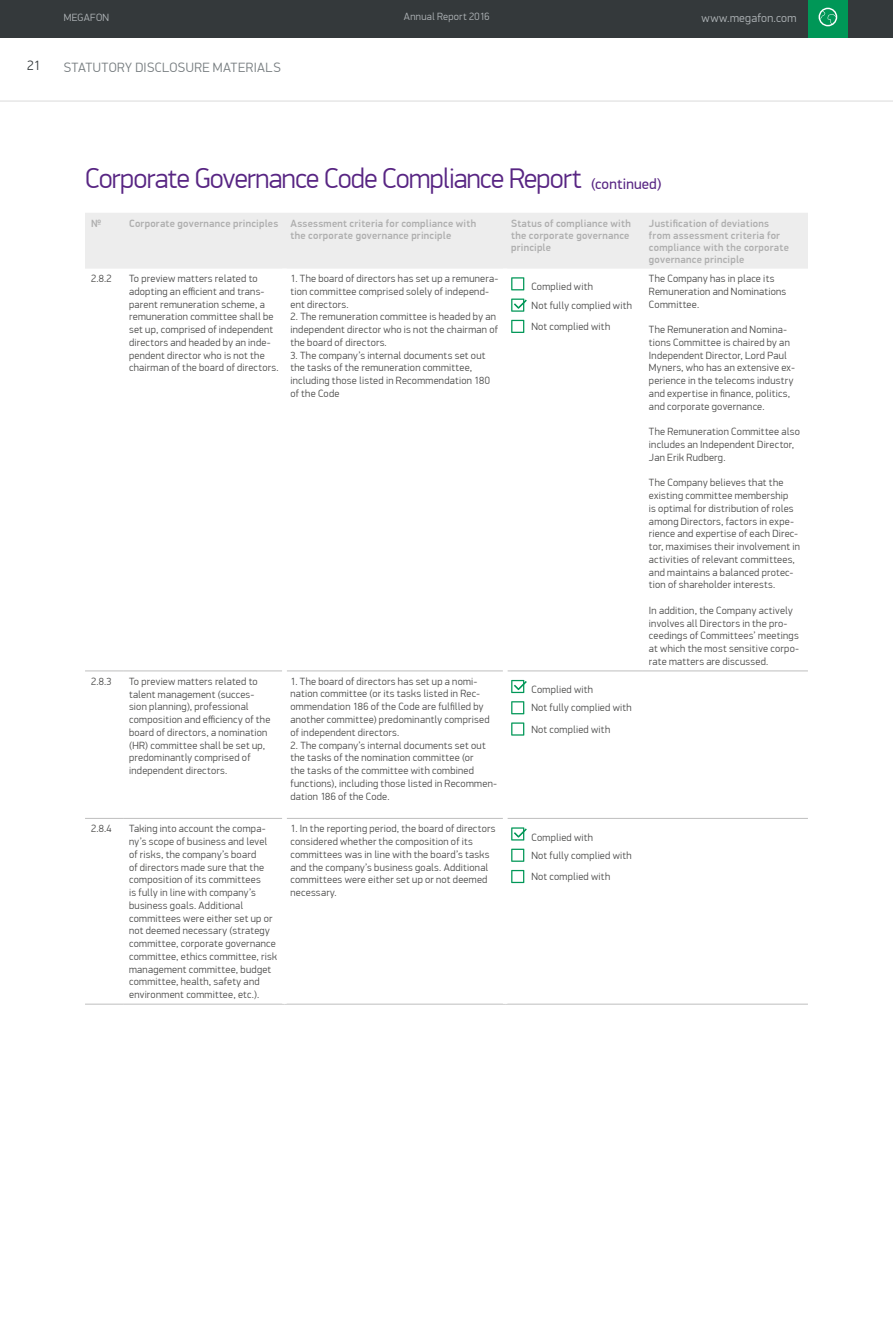
<style>
.page{position:relative;width:893px;height:1319px;background:#fff}
.page>*{position:absolute;margin:0;border:0;box-sizing:border-box;transform-origin:0 0}
.t1{font:300 28.5px "PF Din Display Pro";letter-spacing:-.03em;color:#582583}
.t2{font:300 13.5px "PF Din Display Pro";letter-spacing:.03em;color:#767c7f}
.t3{font:300 13.5px "PF Din Display Pro";color:#34393b}
.t4{font:300 12px "PF Din Display Pro";letter-spacing:.025em;color:#b2b7ba}
.t5{font:300 10.5px/12.8px "PF Din Display Pro";letter-spacing:.025em;color:#4a4a49}
.t6{font:500 10.5px/12px "PF Din Display Pro";letter-spacing:.025em;color:#adadad}
.t7{font:300 10.5px "PF Din Display Pro";letter-spacing:.025em;color:#b2b7ba}
.s1{font-weight:400;font-size:15px}
</style>
<div class="page">
<div style="left:0;top:0;width:893px;height:38px;background:#34393b"></div>
<hr style="left:0;top:101px;width:893px;height:1px;background:#dadada">
<div style="left:808px;top:0;width:39px;height:38px;background:#009757"></div>
<svg style="left:819px;top:8px;width:18px;height:18px"></svg>
<div style="left:85px;top:213px;width:723px;height:55px;background:#ededed"></div>
<hr style="left:85px;top:670px;width:38px;height:1px;background:#bebebe">
<hr style="left:123px;top:670px;width:159px;height:1px;background:#bebebe">
<hr style="left:287px;top:670px;width:216px;height:1px;background:#bebebe">
<hr style="left:507px;top:670px;width:136px;height:1px;background:#bebebe">
<hr style="left:643px;top:670px;width:165px;height:1px;background:#bebebe">
<hr style="left:85px;top:817px;width:38px;height:1px;background:#bebebe">
<hr style="left:123px;top:817px;width:159px;height:1px;background:#bebebe">
<hr style="left:287px;top:817px;width:216px;height:1px;background:#bebebe">
<hr style="left:507px;top:817px;width:136px;height:1px;background:#bebebe">
<hr style="left:643px;top:817px;width:165px;height:1px;background:#bebebe">
<hr style="left:85px;top:1003px;width:38px;height:1px;background:#bebebe">
<hr style="left:123px;top:1003px;width:161px;height:1px;background:#bebebe">
<hr style="left:284px;top:1003px;width:221px;height:1px;background:#bebebe">
<hr style="left:505px;top:1003px;width:138px;height:1px;background:#bebebe">
<hr style="left:643px;top:1003px;width:165px;height:1px;background:#bebebe">
<svg style="left:511px;top:277px;width:13px;height:13px"></svg>
<svg style="left:511px;top:298px;width:16px;height:14px"></svg>
<svg style="left:511px;top:320px;width:13px;height:13px"></svg>
<svg style="left:511px;top:679px;width:16px;height:14px"></svg>
<svg style="left:511px;top:701px;width:13px;height:13px"></svg>
<svg style="left:511px;top:722px;width:13px;height:13px"></svg>
<svg style="left:511px;top:827px;width:16px;height:13px"></svg>
<svg style="left:511px;top:848px;width:13px;height:13px"></svg>
<svg style="left:511px;top:869px;width:13px;height:14px"></svg>
<p class="t3" style="left:27px;top:58px;width:14px">21</p>
<p class="t7" style="left:64px;top:12px;width:47px">MEGAFON</p>
<p class="t7" style="left:404px;top:11px;width:87px">Annual Report 2016</p>
<p class="t4" style="left:702px;top:11px;width:96px">www.megafon.com</p>
<p class="t2" style="left:64px;top:59px;width:218px">STATUTORY DISCLOSURE MATERIALS</p>
<h1 class="t1" style="left:85px;top:162px;width:578px">Corporate Governance Code Compliance Report <span class="s1">(continued)</span></h1>
<p class="t6" style="left:91px;top:217px;width:11px">№</p>
<p class="t6" style="left:290px;top:217px;width:187px;text-indent:-161px">Corporate governance principles Assessment criteria for compliance with the corporate governance principle</p>
<p class="t6" style="left:511px;top:217px;width:121px">Status of compliance with the corporate governance principle</p>
<p class="t6" style="left:649px;top:217px;width:141px">Justification of deviations from assessment criteria for compliance with the corporate governance principle</p>
<p class="t5" style="left:91px;top:272px;width:22px">2.8.2</p>
<p class="t5" style="left:129px;top:272px;width:151px">To preview matters related to adopting an efficient and trans&shy;parent remuneration scheme, a remuneration committee shall be set up, comprised of independent directors and headed by an inde&shy;pendent director who is not the chairman of the board of directors.</p>
<p class="t5" style="left:290px;top:272px;width:209px">1. The board of directors has set up a remunera&shy;tion committee comprised solely of independ&shy;ent directors.</p>
<p class="t5" style="left:649px;top:272px;width:139px">The Company has in place its<br>Remuneration and Nominations<br>Committee.</p>
<p class="t5" style="left:649px;top:323px;width:148px">The Remuneration and Nomina&shy;tions Committee is chaired by an<br>Independent Director, Lord Paul<br>Myners, who has an extensive ex&shy;perience in the telecoms industry and expertise in finance, politics, and corporate governance.</p>
<p class="t5" style="left:649px;top:425px;width:152px">The Remuneration Committee also includes an Independent Director,<br>Jan Erik Rudberg.</p>
<p class="t5" style="left:649px;top:476px;width:152px">The Company believes that the existing committee membership<br>is optimal for distribution of roles among Directors, factors in expe&shy;rience and expertise of each Direc&shy;tor, maximises their involvement in activities of relevant committees, and maintains a balanced protec&shy;tion of shareholder interests.</p>
<p class="t5" style="left:649px;top:604px;width:152px">In addition, the Company actively involves all Directors in the pro&shy;ceedings of Committees’ meetings at which the most sensitive corpo&shy;rate matters are discussed.</p>
<p class="t5" style="left:531px;top:278px;width:102px;line-height:18.3px">Complied with<br>Not fully complied with</p>
<p class="t5" style="left:531px;top:320px;width:80px">Not complied with</p>
<p class="t5" style="left:290px;top:310px;width:209px">2. The remuneration committee is headed by an independent director who is not the chairman of the board of directors.</p>
<p class="t5" style="left:290px;top:349px;width:201px">3. The company’s internal documents set out the tasks of the remuneration committee, including those listed in Recommendation 180 of the Code</p>
<p class="t5" style="left:91px;top:674px;width:22px">2.8.3</p>
<p class="t5" style="left:129px;top:674px;width:143px">To preview matters related to talent management (succes&shy;sion planning), professional composition and efficiency of the board of directors, a nomination (HR) committee shall be set up, predominantly comprised of independent directors.</p>
<p class="t5" style="left:290px;top:674px;width:201px">1. The board of directors has set up a nomi&shy;nation committee (or its tasks listed in Rec&shy;ommendation 186 of the Code are fulfilled by another committee) predominantly comprised of independent directors.</p>
<p class="t5" style="left:290px;top:738px;width:208px">2. The company’s internal documents set out the tasks of the nomination committee (or<br>the tasks of the committee with combined functions), including those listed in Recommen&shy;dation 186 of the Code.</p>
<p class="t5" style="left:531px;top:680px;width:102px;line-height:18.3px">Complied with<br>Not fully complied with</p>
<p class="t5" style="left:531px;top:722px;width:80px">Not complied with</p>
<p class="t5" style="left:91px;top:822px;width:22px">2.8.4</p>
<p class="t5" style="left:129px;top:822px;width:150px">Taking into account the compa&shy;ny’s scope of business and level of risks, the company’s board<br>of directors made sure that the composition of its committees<br>is fully in line with company’s business goals. Additional committees were either set up or not deemed necessary (strategy committee, corporate governance committee, ethics committee, risk management committee, budget committee, health, safety and environment committee, etc.).</p>
<p class="t5" style="left:290px;top:822px;width:206px">1. In the reporting period, the board of directors considered whether the composition of its committees was in line with the board’s tasks and the company’s business goals. Additional committees were either set up or not deemed necessary.</p>
<p class="t5" style="left:531px;top:827px;width:102px;line-height:18.3px">Complied with<br>Not fully complied with</p>
<p class="t5" style="left:531px;top:870px;width:80px">Not complied with</p>
</div>
